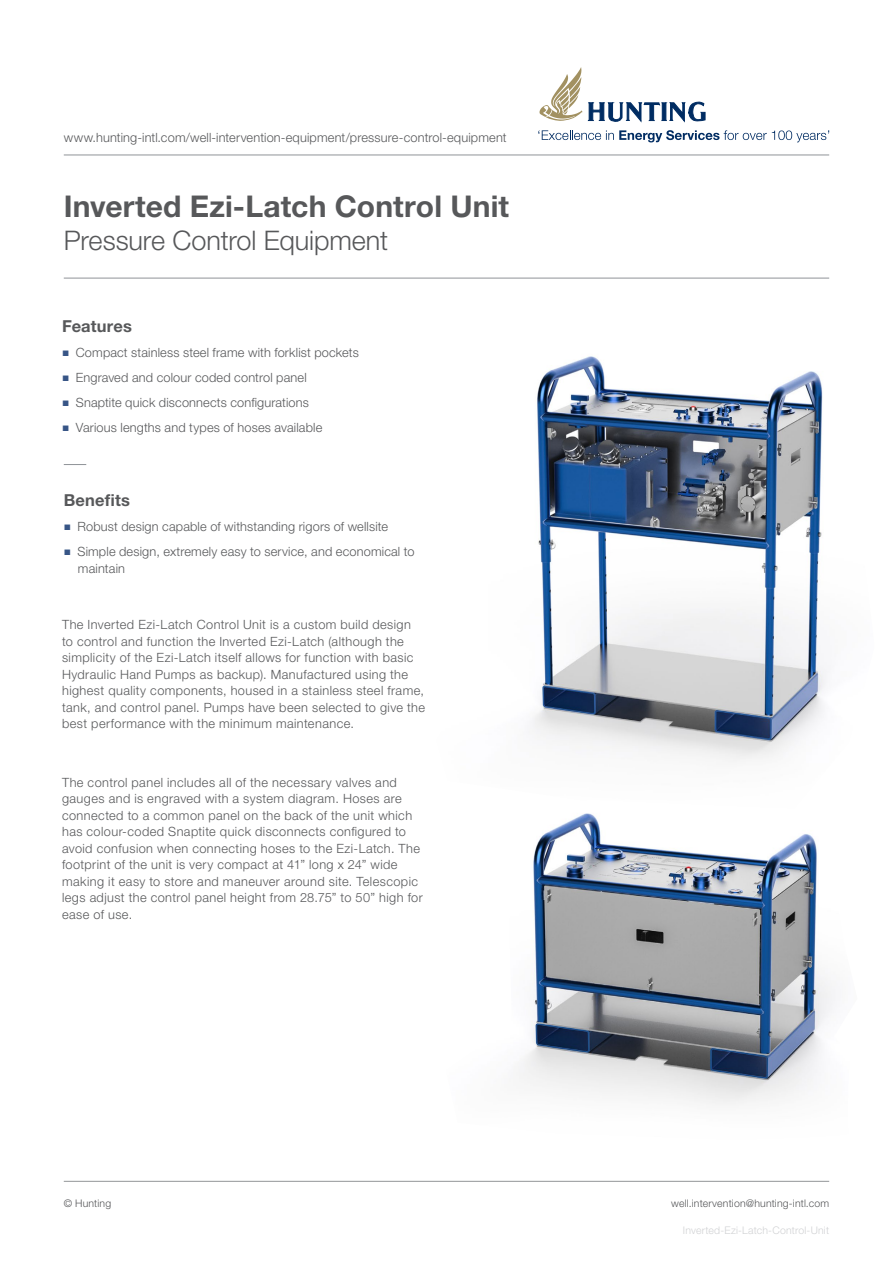
<style>
.page{position:relative;width:893px;height:1263px;background:#fff}
.page>*{position:absolute;margin:0;border:0;box-sizing:border-box;transform-origin:0 0}
._00_Datasheet_Headin{font:700 30px "Helvetica Neue LT Pro";letter-spacing:.005em;color:#57585a}
._01_Subheading{font:300 27px "Helvetica Neue LT Pro";letter-spacing:-.005em;color:#57585a}
._0b_Brochure_Subhead{font:700 16.5px "Helvetica Neue LT Pro";letter-spacing:.01em;color:#57585a}
.Body_copy{font:300 12.75px/16.5px "Helvetica Neue LT Pro";letter-spacing:.03em;color:#57585a}
.Body_copy-2{font:300 12.75px "Helvetica Neue LT Pro";letter-spacing:.01em;color:#57585a}
.Address_email{font:300 10.5px "Helvetica Neue LT Pro";letter-spacing:.015em;color:#57585a}
.Version{font:300 10.5px "Helvetica Neue LT Pro";letter-spacing:.02em;color:#d1d2d4}
.s1{font-family:"Times New Roman";font-weight:400;font-size:12px;color:#375586}
</style>
<div class="page">
<hr style="left:64px;top:155px;width:765px;height:1px;background:#8f9397">
<hr style="left:64px;top:1181px;width:765px;height:1px;background:#939598">
<hr style="left:64px;top:278px;width:765px;height:1px;background:#8f9397">
<svg style="left:64px;top:464px;width:22px;height:1px"></svg>
<svg style="left:539px;top:67px;width:43px;height:54px"></svg>
<svg style="left:588px;top:102px;width:117px;height:20px"></svg>
<svg style="left:538px;top:130px;width:291px;height:12px"></svg>
<img style="left:531px;top:356px;width:296px;height:406px">
<img style="left:519px;top:813px;width:316px;height:292px">
<p class="Body_copy-2" style="left:64px;top:130px;width:444px">www.hunting-intl.com/well-intervention-equipment/pressure-control-equipment</p>
<p class="_00_Datasheet_Headin" style="left:64px;top:188px;width:447px">Inverted Ezi-Latch Control Unit</p>
<p class="_01_Subheading" style="left:64px;top:223px;width:326px">Pressure Control Equipment</p>
<p class="_0b_Brochure_Subhead" style="left:62px;top:316px;width:71px">Features</p>
<p class="Body_copy" style="left:62px;top:344px;width:298px"><span class="s1">■</span> Compact stainless steel frame with forklist pockets</p>
<p class="Body_copy" style="left:62px;top:369px;width:246px"><span class="s1">■</span> Engraved and colour coded control panel</p>
<p class="Body_copy-2" style="left:62px;top:395px;width:248px"><span class="s1">■</span> Snaptite quick disconnects configurations</p>
<p class="Body_copy" style="left:62px;top:419px;width:262px"><span class="s1">■</span> Various lengths and types of hoses available</p>
<p class="_0b_Brochure_Subhead" style="left:64px;top:490px;width:68px">Benefits</p>
<p class="Body_copy" style="left:64px;top:518px;width:326px"><span class="s1">■</span> Robust design capable of withstanding rigors of wellsite</p>
<p class="Body_copy" style="left:78px;top:543px;width:338px;text-indent:-14px"><span class="s1">■</span> Simple design, extremely easy to service, and economical to maintain</p>
<p class="Body_copy" style="left:62px;top:616px;width:365px">The Inverted Ezi-Latch Control Unit is a custom build design<br>to control and function the Inverted Ezi-Latch (although the simplicity of the Ezi-Latch itself allows for function with basic Hydraulic Hand Pumps as backup). Manufactured using the highest quality components, housed in a stainless steel frame, tank, and control panel. Pumps have been selected to give the best performance with the minimum maintenance.</p>
<p class="Body_copy" style="left:62px;top:774px;width:362px">The control panel includes all of the necessary valves and gauges and is engraved with a system diagram. Hoses are connected to a common panel on the back of the unit which has colour-coded Snaptite quick disconnects configured to avoid confusion when connecting hoses to the Ezi-Latch. The footprint of the unit is very compact at 41” long x 24” wide making it easy to store and maneuver around site. Telescopic legs adjust the control panel height from 28.75” to 50” high for ease of use.</p>
<p class="Address_email" style="left:64px;top:1196px;width:49px">© Hunting</p>
<p class="Address_email" style="left:671px;top:1196px;width:159px">well.intervention@hunting-intl.com</p>
<p class="Version" style="left:683px;top:1223px;width:148px">Inverted-Ezi-Latch-Control-Unit</p>
</div>
